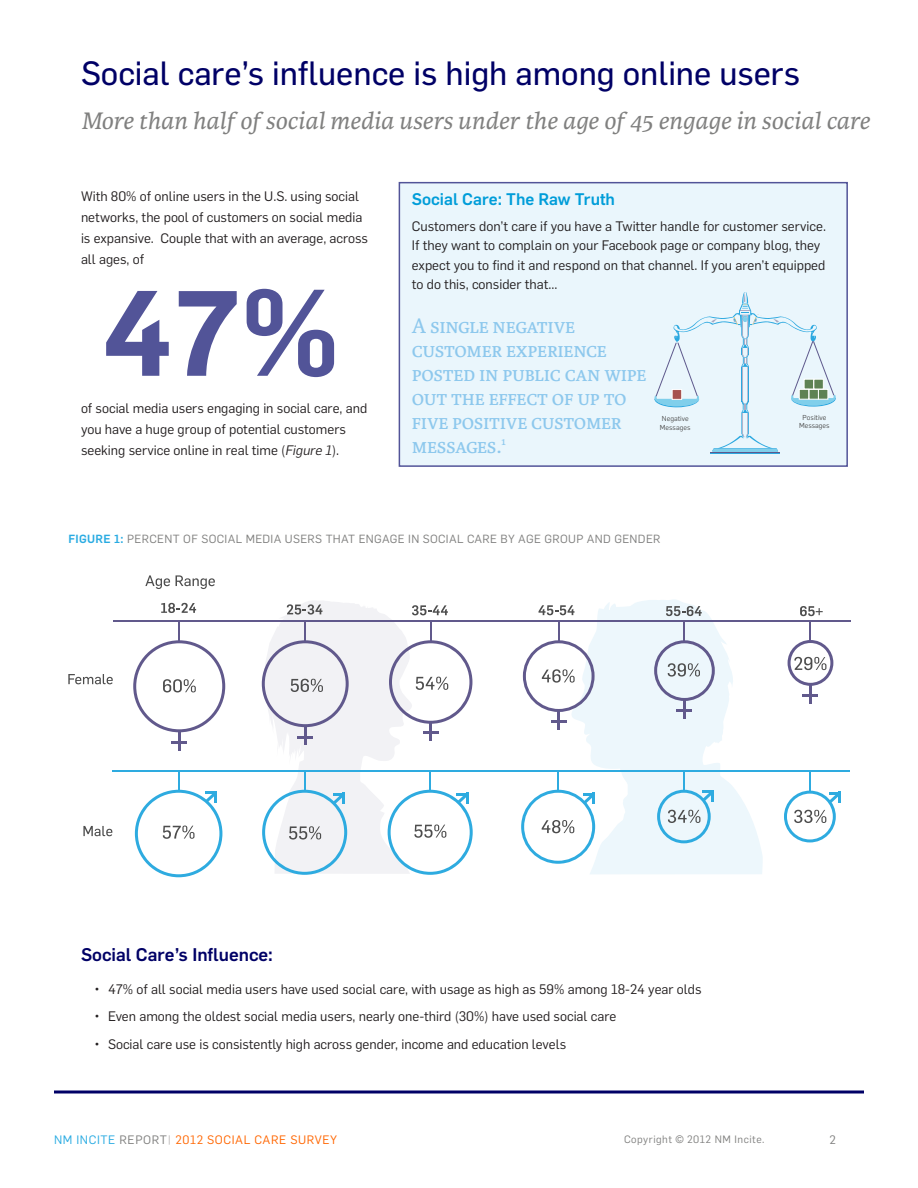
<style>
.page{position:relative;width:918px;height:1188px;background:#fff}
.page>*{position:absolute;margin:0;border:0;box-sizing:border-box;transform-origin:0 0}
.t1{font:600 118.8px "Flama";color:#525498}
.Page_Title{font:33px "Flama Basic";color:#006}
.t2{font:italic 25.5px "Karmina";color:#80807f}
.quotes{font:22.5px/24px "Karmina";letter-spacing:-.01em;color:#8dc8ed}
.Sub_Heading{font:500 18px "Flama";color:#006}
.Side_Bar_Title{font:500 16.5px "Flama";color:#009dd9}
.Body_Copy{font:13.5px/21px "Flama";color:#231f20}
.Main_Bullets{font:13.5px "Flama";color:#231f20}
.Side_Bar_Text{font:13.5px/19.5px "Flama";color:#231f20}
.t3{font:12px "Flama";letter-spacing:.05em;color:#f60}
.quotes-2{font:12px "Flama";color:#80807f}
.titles_-_orange_ALL{font:11.7px "Flama";letter-spacing:.03em;color:#80807f}
.t4{font:10.5px "Flama";letter-spacing:.05em;color:#80807f}
.t5{font:7.05px/8.6px "Flama";color:#4d4d4d}
.s1{font-size:120px}
.s2{font-style:italic}
.s3{font-weight:500;color:#29abe2}
.s4{color:#29abe2}
.s5{color:#80807f}
.s6{color:#b7b4b4}
.s7{font-family:"Arial"}
</style>
<div class="page">
<svg style="left:54px;top:1090px;width:810px;height:4px;background:#3f3f8c"></svg>
<div style="left:399px;top:183px;width:447px;height:283px;background:#eaf6fc"></div>
<div style="left:399px;top:182px;width:449px;height:285px;border:2px solid #525498"></div>
<hr style="left:710px;top:452px;width:70px;height:2px;background:#2ba8e0">
<hr style="left:710px;top:452px;width:70px;height:1px;background:#5e598c">
<svg style="left:654px;top:292px;width:182px;height:160px"></svg>
<svg style="left:570px;top:599px;width:193px;height:275px;fill:#edf7fc"></svg>
<hr style="left:113px;top:621px;width:738px;height:1px;background:#61598c">
<hr style="left:178px;top:621px;width:2px;height:21px;background:#61598c">
<svg style="left:145px;top:575px;width:25px;height:14px"></svg>
<svg style="left:176px;top:575px;width:39px;height:14px"></svg>
<svg style="left:161px;top:603px;width:35px;height:10px"></svg>
<svg style="left:539px;top:605px;width:36px;height:10px"></svg>
<svg style="left:133px;top:640px;width:92px;height:92px"></svg>
<svg style="left:523px;top:622px;width:72px;height:90px"></svg>
<svg style="left:521px;top:790px;width:74px;height:74px"></svg>
<svg style="left:657px;top:790px;width:57px;height:53px;background:#c2e1ef"></svg>
<svg style="left:784px;top:791px;width:57px;height:51px"></svg>
<svg style="left:654px;top:606px;width:61px;height:95px;background:#d4dbe5"></svg>
<svg style="left:788px;top:606px;width:45px;height:80px"></svg>
<hr style="left:113px;top:770px;width:737px;height:1px;background:#2eabe0">
<svg style="left:135px;top:771px;width:87px;height:106px"></svg>
<svg style="left:262px;top:601px;width:211px;height:274px"></svg>
<hr style="left:429px;top:771px;width:2px;height:20px;background:#2eabe0">
<hr style="left:557px;top:771px;width:2px;height:20px;background:#2eabe0">
<hr style="left:683px;top:770px;width:2px;height:21px;background:#2eabe0">
<hr style="left:809px;top:771px;width:2px;height:20px;background:#2eabe0">
<hr style="left:178px;top:731px;width:3px;height:20px;background:#61598c">
<hr style="left:172px;top:741px;width:15px;height:3px;background:#61598c">
<hr style="left:304px;top:726px;width:3px;height:19px;background:#61598c">
<hr style="left:298px;top:736px;width:15px;height:3px;background:#61598c">
<hr style="left:429px;top:721px;width:3px;height:20px;background:#61598c">
<hr style="left:423px;top:731px;width:15px;height:3px;background:#61598c">
<hr style="left:557px;top:710px;width:3px;height:20px;background:#61598c">
<hr style="left:551px;top:720px;width:15px;height:3px;background:#61598c">
<hr style="left:683px;top:699px;width:3px;height:20px;background:#61598c">
<hr style="left:677px;top:709px;width:15px;height:3px;background:#61598c">
<hr style="left:809px;top:684px;width:3px;height:20px;background:#61598c">
<hr style="left:803px;top:694px;width:15px;height:3px;background:#61598c">
<svg style="left:68px;top:674px;width:45px;height:10px"></svg>
<svg style="left:83px;top:826px;width:29px;height:10px"></svg>
<p class="Page_Title" style="left:81px;top:51px;width:721px">Social care’s influence is high among online users</p>
<p class="t2" style="left:81px;top:107px;width:790px">More than half of social media users under the age of 45 engage in social care</p>
<p class="Body_Copy" style="left:81px;top:185px;width:289px">With 80% of online users in the U.S. using social networks, the pool of customers on social media is expansive. Couple that with an average, across all ages, of</p>
<p class="t1" style="left:102px;top:248px;width:239px">47<span class="s1">%</span></p>
<p class="Body_Copy" style="left:81px;top:397px;width:288px">of social media users engaging in social care, and you have a huge group of potential customers seeking service online in real time (<span class="s2">Figure 1</span>).</p>
<p class="Side_Bar_Title" style="left:412px;top:187px;width:204px">Social Care: The Raw Truth</p>
<p class="Side_Bar_Text" style="left:412px;top:216px;width:416px">Customers don’t care if you have a Twitter handle for customer service.<br>If they want to complain on your Facebook page or company blog, they expect you to find it and respond on that channel. If you aren’t equipped to do this, consider that...</p>
<p class="quotes" style="left:412px;top:314px;width:236px">A single negative customer experience posted in public can wipe out the effect of up to five positive customer messages.<sup>1</sup></p>
<p class="t5" style="left:660px;top:414px;width:32px">Negative<br>Messages</p>
<p class="t5" style="left:799px;top:413px;width:32px;text-align:center">Positive<br>Messages</p>
<p class="titles_-_orange_ALL" style="left:68px;top:531px;width:594px"><span class="s3">FIGURE 1:</span> PERCENT OF SOCIAL MEDIA USERS THAT ENGAGE IN SOCIAL CARE BY AGE GROUP AND GENDER</p>
<p class="Sub_Heading" style="left:81px;top:942px;width:193px">Social Care’s Influence:</p>
<p class="Main_Bullets" style="left:94px;top:980px;width:609px">• 47% of all social media users have used social care, with usage as high as 59% among 18-24 year olds</p>
<p class="Main_Bullets" style="left:94px;top:1007px;width:523px">• Even among the oldest social media users, nearly one-third (30%) have used social care</p>
<p class="Main_Bullets" style="left:94px;top:1035px;width:473px">• Social care use is consistently high across gender, income and education levels</p>
<p class="t3" style="left:54px;top:1132px;width:285px"><span class="s4">NM INCITE</span> <span class="s5">REPORT</span><span class="s6">|</span> 2012 SOCIAL CARE SURVEY</p>
<p class="t4" style="left:624px;top:1132px;width:142px">Copyright <span class="s7">©</span> 2012 NM Incite.</p>
<p class="quotes-2" style="left:830px;top:1132px;width:8px">2</p>
</div>
